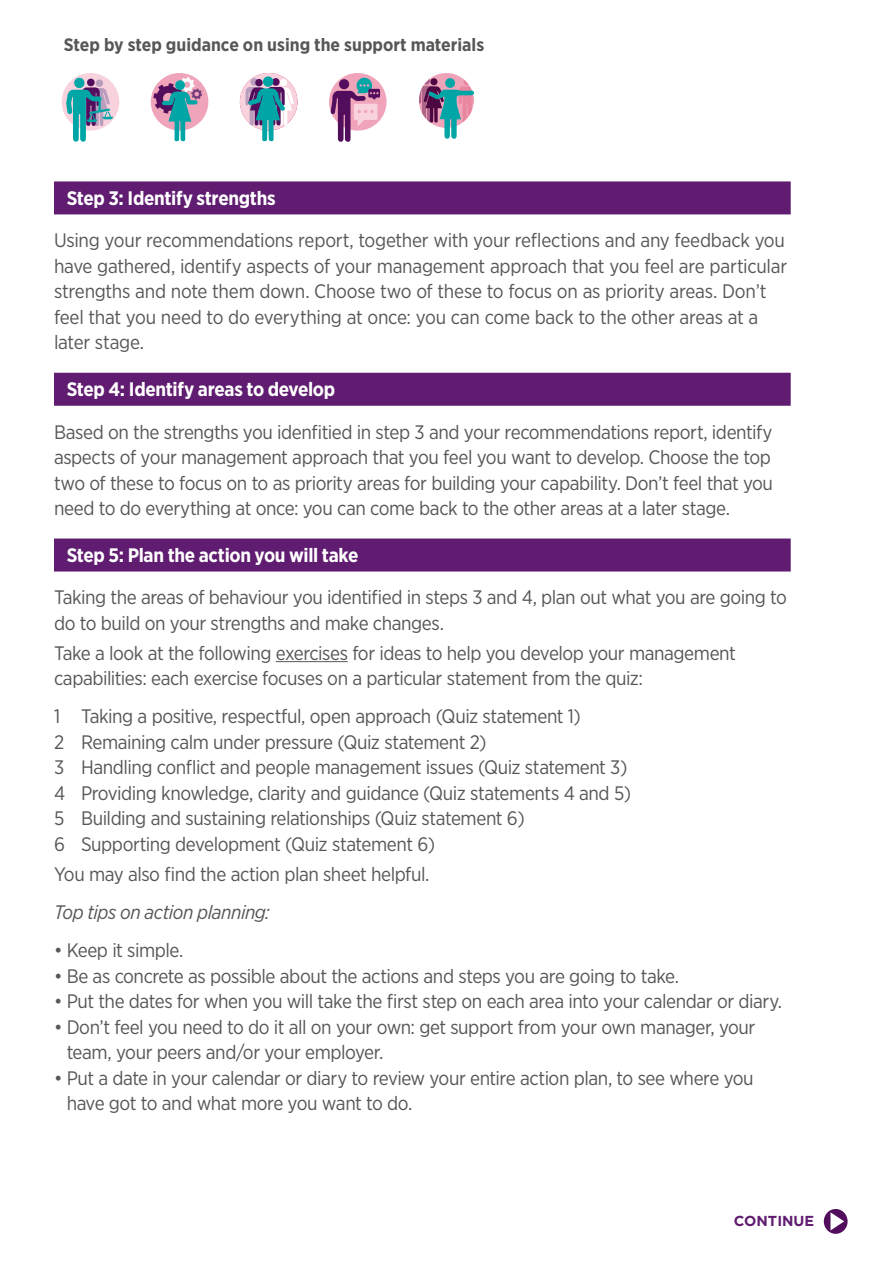
<style>
.page{position:relative;width:893px;height:1263px;background:#fff}
.page>*{position:absolute;margin:0;border:0;box-sizing:border-box;transform-origin:0 0}
.large_heading{font:19.5px/25.5px "Gotham Narrow";letter-spacing:-.025em;color:#575756}
.Paragraph_Style_1{font:700 19.5px "Gotham Narrow";letter-spacing:-.015em;color:#fff}
.large_heading-2{font:italic 19.5px "Gotham Narrow";letter-spacing:-.025em;color:#575756}
.t1{font:700 18px "Gotham Narrow";color:#575756}
.t2{font:700 14.4px "Gotham";color:#601c70}
</style>
<div class="page">
<div style="left:54px;top:181px;width:737px;height:33px;background:#601c70"></div>
<div style="left:54px;top:373px;width:737px;height:33px;background:#601c70"></div>
<div style="left:54px;top:538px;width:737px;height:33px;background:#601c70"></div>
<hr style="left:276px;top:661px;width:72px;height:1px;background:#575756">
<div style="left:824px;top:1209px;width:24px;height:25px;background:#520d5c;border-radius:50%"></div>
<svg style="left:830px;top:1212px;width:14px;height:18px"></svg>
<div style="left:62px;top:73px;width:57px;height:58px;background:#f8d2dc;border-radius:50%"></div>
<svg style="left:64px;top:78px;width:49px;height:64px"></svg>
<div style="left:151px;top:73px;width:57px;height:58px;background:#f0a4ba;border-radius:50%"></div>
<svg style="left:153px;top:77px;width:49px;height:64px"></svg>
<div style="left:240px;top:73px;width:57px;height:58px;background:#f8d2dc;border-radius:50%"></div>
<svg style="left:245px;top:76px;width:49px;height:65px"></svg>
<div style="left:329px;top:73px;width:58px;height:58px;background:#f0a4ba;border-radius:50%"></div>
<svg style="left:329px;top:78px;width:51px;height:64px"></svg>
<div style="left:419px;top:73px;width:55px;height:55px;background:#f0a4ba;border-radius:50%"></div>
<svg style="left:419px;top:77px;width:55px;height:62px"></svg>
<p class="t1" style="left:64px;top:33px;width:422px">Step by step guidance on using the support materials</p>
<p class="Paragraph_Style_1" style="left:67px;top:185px;width:210px">Step 3: Identify strengths</p>
<p class="large_heading" style="left:54px;top:227px;width:735px">Using your recommendations report, together with your reflections and any feedback you have gathered, identify aspects of your management approach that you feel are particular strengths and note them down. Choose two of these to focus on as priority areas. Don’t feel that you need to do everything at once: you can come back to the other areas at a later stage.</p>
<p class="Paragraph_Style_1" style="left:67px;top:377px;width:270px">Step 4: Identify areas to develop</p>
<p class="large_heading" style="left:54px;top:419px;width:720px;text-align:justify">Based on the strengths you idenfitied in step 3 and your recommendations report, identify aspects of your management approach that you feel you want to develop. Choose the top two of these to focus on to as priority areas for building your capability. Don’t feel that you need to do everything at once: you can come back to the other areas at a later stage.</p>
<p class="Paragraph_Style_1" style="left:67px;top:542px;width:293px">Step 5: Plan the action you will take</p>
<p class="large_heading" style="left:54px;top:584px;width:734px">Taking the areas of behaviour you identified in steps 3 and 4, plan out what you are going to do to build on your strengths and make changes.</p>
<p class="large_heading" style="left:54px;top:640px;width:683px">Take a look at the following exercises for ideas to help you develop your management capabilities: each exercise focuses on a particular statement from the quiz:</p>
<p class="large_heading" style="left:54px;top:703px;width:528px">1 Taking a positive, respectful, open approach (Quiz statement 1)</p>
<p class="large_heading" style="left:54px;top:729px;width:434px">2 Remaining calm under pressure (Quiz statement 2)</p>
<p class="large_heading" style="left:54px;top:754px;width:575px">3 Handling conflict and people management issues (Quiz statement 3)</p>
<p class="large_heading" style="left:54px;top:780px;width:579px">4 Providing knowledge, clarity and guidance (Quiz statements 4 and 5)</p>
<p class="large_heading" style="left:54px;top:805px;width:472px">5 Building and sustaining relationships (Quiz statement 6)</p>
<p class="large_heading" style="left:54px;top:831px;width:383px">6 Supporting development (Quiz statement 6)</p>
<p class="large_heading" style="left:54px;top:861px;width:377px">You may also find the action plan sheet helpful.</p>
<p class="large_heading-2" style="left:54px;top:900px;width:217px">Top tips on action planning:</p>
<p class="large_heading" style="left:54px;top:937px;width:131px">• Keep it simple.</p>
<p class="large_heading" style="left:54px;top:963px;width:627px">• Be as concrete as possible about the actions and steps you are going to take.</p>
<p class="large_heading" style="left:54px;top:988px;width:730px">• Put the dates for when you will take the first step on each area into your calendar or diary.</p>
<p class="large_heading" style="left:67px;top:1014px;width:690px;text-indent:-13px">• Don’t feel you need to do it all on your own: get support from your own manager, your team, your peers and/or your employer.</p>
<p class="large_heading" style="left:67px;top:1065px;width:688px;text-indent:-13px">• Put a date in your calendar or diary to review your entire action plan, to see where you have got to and what more you want to do.</p>
<p class="t2" style="left:734px;top:1211px;width:82px">CONTINUE</p>
</div>
